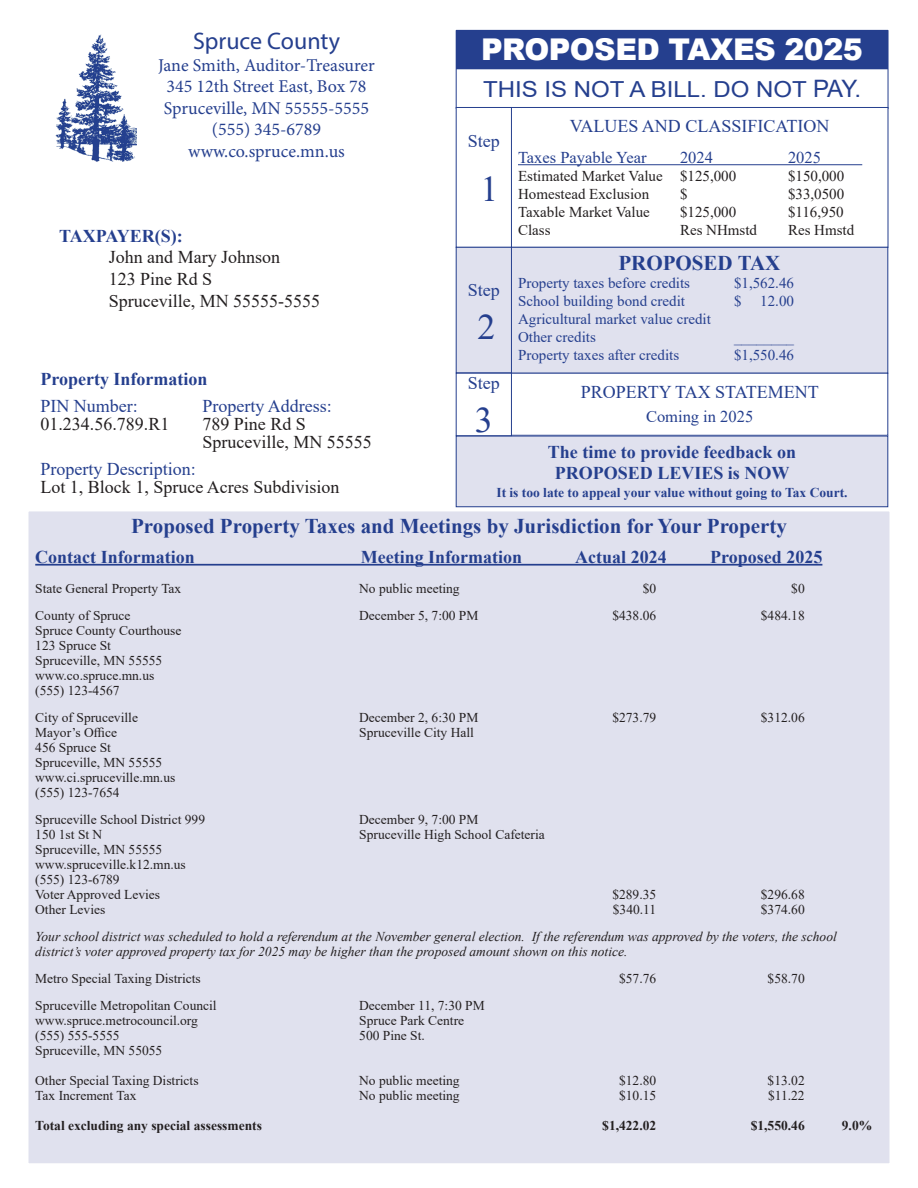
<style>
.page{position:relative;width:918px;height:1188px;background:#fff}
.page>*{position:absolute;margin:0;border:0;box-sizing:border-box;transform-origin:0 0}
.t1{font:36px "Times New Roman";color:#253f8e}
.t2{font:900 30px "Arial";letter-spacing:-.02em;color:#fff}
.t3{font:24px "Myriad Pro";color:#253f8e}
.t4{font:22.05px "Arial";color:#253f8e;scale:1.09 1}
.t5{font:700 21px "Times New Roman";color:#253f8e}
.t6{font:700 18px/21px "Times New Roman";color:#253f8e;text-align:center}
.t7{font:18px "Times New Roman";color:#231f20}
.t8{font:18px "Minion Pro";color:#253f8e}
.t9{font:18px "Times New Roman";color:#253f8e}
.t10{font:16.5px "Times New Roman";color:#253f8e}
.t11{font:15px "Times New Roman";color:#253f8e}
.t12{font:15px "Times New Roman";color:#231f20}
.t13{font:13.5px "Times New Roman";color:#231f20}
.t14{font:italic 13.5px/15px "Times New Roman";color:#231f20}
.t15{font:700 13.5px "Times New Roman";color:#231f20}
.t16{font:700 13.5px "Times New Roman";color:#253f8e}
.s1{font-size:24px}
</style>
<div class="page">
<div style="left:456px;top:436px;width:432px;height:71px;background:#e0e1ee"></div>
<div style="left:456px;top:436px;width:432px;height:71px;border:1px solid #253f8e"></div>
<img style="left:56px;top:34px;width:80px;height:128px">
<div style="left:458px;top:32px;width:428px;height:36px;background:#253f8e"></div>
<div style="left:456px;top:30px;width:432px;height:39px;border:3px solid #253f8e"></div>
<div style="left:28px;top:511px;width:862px;height:653px;background:#e0e1ee"></div>
<hr style="left:35px;top:564px;width:787px;height:2px;background:#253f8e">
<hr style="left:518px;top:164px;width:344px;height:1px;background:#253f8e">
<div style="left:511px;top:107px;width:377px;height:141px;border:1px solid #253f8e"></div>
<div style="left:511px;top:247px;width:377px;height:126px;background:#e0e1ee"></div>
<div style="left:511px;top:247px;width:377px;height:126px;border:1px solid #253f8e"></div>
<div style="left:511px;top:373px;width:377px;height:62px;border:1px solid #253f8e"></div>
<div style="left:456px;top:107px;width:56px;height:141px;border:1px solid #253f8e"></div>
<div style="left:456px;top:247px;width:55px;height:126px;background:#e0e1ee"></div>
<div style="left:456px;top:247px;width:56px;height:126px;border:1px solid #253f8e"></div>
<div style="left:456px;top:373px;width:56px;height:63px;border:1px solid #253f8e"></div>
<p class="t3" style="left:193px;top:26px;width:149px">Spruce County</p>
<p class="t8" style="left:158px;top:53px;width:218px">Jane Smith, Auditor-Treasurer</p>
<p class="t8" style="left:167px;top:74px;width:202px">345 12th Street East, Box 78</p>
<p class="t8" style="left:164px;top:96px;width:207px">Spruceville, MN 55555-5555</p>
<p class="t8" style="left:212px;top:118px;width:111px">(555) 345-6789</p>
<p class="t8" style="left:188px;top:139px;width:158px">www.co.spruce.mn.us</p>
<p class="t6" style="left:59px;top:225px;width:125px">TAXPAYER(S):</p>
<p class="t7" style="left:109px;top:245px;width:173px">John and Mary Johnson</p>
<p class="t7" style="left:109px;top:266px;width:105px">123 Pine Rd S</p>
<p class="t7" style="left:109px;top:288px;width:213px">Spruceville, MN 55555-5555</p>
<p class="t6" style="left:40px;top:368px;width:169px">Property Information</p>
<p class="t9" style="left:40px;top:394px;width:99px">PIN Number:</p>
<p class="t9" style="left:202px;top:394px;width:131px">Property Address:</p>
<p class="t7" style="left:40px;top:412px;width:131px">01.234.56.789.R1</p>
<p class="t7" style="left:202px;top:412px;width:105px">789 Pine Rd S</p>
<p class="t7" style="left:202px;top:430px;width:171px">Spruceville, MN 55555</p>
<p class="t9" style="left:40px;top:457px;width:157px">Property Description:</p>
<p class="t7" style="left:40px;top:475px;width:300px">Lot 1, Block 1, Spruce Acres Subdivision</p>
<p class="t2" style="left:481px;top:28px;width:383px">PROPOSED TAXES 2025</p>
<p class="t4" style="left:483px;top:74px;width:348px">THIS IS NOT A BILL. DO NOT <span class="s1">PAY.</span></p>
<p class="t9" style="left:468px;top:128px;width:34px">Step</p>
<p class="t1" style="left:480px;top:163px;width:19px">1</p>
<p class="t9" style="left:468px;top:277px;width:34px">Step</p>
<p class="t1" style="left:477px;top:302px;width:19px">2</p>
<p class="t9" style="left:468px;top:370px;width:34px">Step</p>
<p class="t1" style="left:475px;top:395px;width:19px">3</p>
<p class="t9" style="left:570px;top:114px;width:261px">VALUES AND CLASSIFICATION</p>
<p class="t10" style="left:518px;top:146px;width:130px">Taxes Payable Year</p>
<p class="t10" style="left:680px;top:146px;width:34px">2024</p>
<p class="t10" style="left:788px;top:146px;width:34px">2025</p>
<p class="t12" style="left:518px;top:165px;width:220px">Estimated Market Value $125,000</p>
<p class="t12" style="left:788px;top:165px;width:58px">$150,000</p>
<p class="t12" style="left:518px;top:183px;width:133px">Homestead Exclusion</p>
<p class="t12" style="left:680px;top:183px;width:9px">$</p>
<p class="t12" style="left:788px;top:183px;width:58px">$33,0500</p>
<p class="t12" style="left:518px;top:201px;width:133px">Taxable Market Value</p>
<p class="t12" style="left:680px;top:201px;width:58px">$125,000</p>
<p class="t12" style="left:788px;top:201px;width:57px">$116,950</p>
<p class="t12" style="left:518px;top:219px;width:34px">Class</p>
<p class="t12" style="left:680px;top:219px;width:79px">Res NHmstd</p>
<p class="t12" style="left:788px;top:219px;width:68px">Res Hmstd</p>
<p class="t5" style="left:618px;top:248px;width:163px">PROPOSED TAX</p>
<p class="t11" style="left:518px;top:272px;width:174px">Property taxes before credits</p>
<p class="t11" style="left:734px;top:272px;width:61px">$1,562.46</p>
<p class="t11" style="left:518px;top:290px;width:169px">School building bond credit</p>
<p class="t11" style="left:734px;top:290px;width:9px">$</p>
<p class="t11" style="left:760px;top:290px;width:35px">12.00</p>
<p class="t11" style="left:518px;top:308px;width:194px">Agricultural market value credit</p>
<p class="t11" style="left:518px;top:326px;width:79px">Other credits</p>
<p class="t11" style="left:734px;top:326px;width:61px">________</p>
<p class="t11" style="left:518px;top:344px;width:163px">Property taxes after credits</p>
<p class="t11" style="left:734px;top:344px;width:61px">$1,550.46</p>
<p class="t9" style="left:581px;top:380px;width:240px">PROPERTY TAX STATEMENT</p>
<p class="t10" style="left:646px;top:405px;width:109px">Coming in 2025</p>
<p class="t6" style="left:548px;top:441px;width:250px">The time to provide feedback on<br>PROPOSED LEVIES is NOW</p>
<p class="t16" style="left:496px;top:483px;width:353px">It is too late to appeal your value without going to Tax Court.</p>
<p class="t5" style="left:131px;top:511px;width:657px">Proposed Property Taxes and Meetings by Jurisdiction for Your Property</p>
<p class="t6" style="left:35px;top:546px;width:161px">Contact Information</p>
<p class="t6" style="left:361px;top:546px;width:163px">Meeting Information</p>
<p class="t6" style="left:575px;top:546px;width:93px">Actual 2024</p>
<p class="t6" style="left:710px;top:546px;width:114px">Proposed 2025</p>
<p class="t13" style="left:35px;top:579px;width:148px">State General Property Tax</p>
<p class="t13" style="left:359px;top:579px;width:102px">No public meeting</p>
<p class="t13" style="left:643px;top:579px;width:15px">$0</p>
<p class="t13" style="left:791px;top:579px;width:15px">$0</p>
<p class="t13" style="left:35px;top:606px;width:97px">County of Spruce</p>
<p class="t13" style="left:359px;top:606px;width:121px">December 5, 7:00 PM</p>
<p class="t13" style="left:612px;top:606px;width:45px">$438.06</p>
<p class="t13" style="left:761px;top:606px;width:45px">$484.18</p>
<p class="t13" style="left:35px;top:621px;width:148px">Spruce County Courthouse</p>
<p class="t13" style="left:35px;top:636px;width:77px">123 Spruce St</p>
<p class="t13" style="left:35px;top:651px;width:129px">Spruceville, MN 55555</p>
<p class="t13" style="left:35px;top:666px;width:121px">www.co.spruce.mn.us</p>
<p class="t13" style="left:35px;top:681px;width:86px">(555) 123-4567</p>
<p class="t13" style="left:35px;top:708px;width:104px">City of Spruceville</p>
<p class="t13" style="left:359px;top:708px;width:121px">December 2, 6:30 PM</p>
<p class="t13" style="left:612px;top:708px;width:45px">$273.79</p>
<p class="t13" style="left:761px;top:708px;width:45px">$312.06</p>
<p class="t13" style="left:35px;top:723px;width:84px">Mayor’s Office</p>
<p class="t13" style="left:359px;top:723px;width:116px">Spruceville City Hall</p>
<p class="t13" style="left:35px;top:738px;width:77px">456 Spruce St</p>
<p class="t13" style="left:35px;top:753px;width:129px">Spruceville, MN 55555</p>
<p class="t13" style="left:35px;top:768px;width:142px">www.ci.spruceville.mn.us</p>
<p class="t13" style="left:35px;top:783px;width:86px">(555) 123-7654</p>
<p class="t13" style="left:35px;top:810px;width:171px">Spruceville School District 999</p>
<p class="t13" style="left:359px;top:810px;width:121px">December 9, 7:00 PM</p>
<p class="t13" style="left:35px;top:825px;width:69px">150 1st St N</p>
<p class="t13" style="left:359px;top:825px;width:187px">Spruceville High School Cafeteria</p>
<p class="t13" style="left:35px;top:840px;width:129px">Spruceville, MN 55555</p>
<p class="t13" style="left:35px;top:855px;width:152px">www.spruceville.k12.mn.us</p>
<p class="t13" style="left:35px;top:870px;width:86px">(555) 123-6789</p>
<p class="t13" style="left:35px;top:885px;width:126px">Voter Approved Levies</p>
<p class="t13" style="left:612px;top:885px;width:45px">$289.35</p>
<p class="t13" style="left:761px;top:885px;width:45px">$296.68</p>
<p class="t13" style="left:35px;top:900px;width:72px">Other Levies</p>
<p class="t13" style="left:613px;top:900px;width:45px">$340.11</p>
<p class="t13" style="left:761px;top:900px;width:45px">$374.60</p>
<p class="t14" style="left:35px;top:928px;width:803px">Your school district was scheduled to hold a referendum at the November general election. If the referendum was approved by the voters, the school district’s voter approved property tax for 2025 may be higher than the proposed amount shown on this notice.</p>
<p class="t13" style="left:35px;top:969px;width:167px">Metro Special Taxing Districts</p>
<p class="t13" style="left:619px;top:969px;width:39px">$57.76</p>
<p class="t13" style="left:768px;top:969px;width:39px">$58.70</p>
<p class="t13" style="left:35px;top:996px;width:183px">Spruceville Metropolitan Council</p>
<p class="t13" style="left:359px;top:996px;width:127px">December 11, 7:30 PM</p>
<p class="t13" style="left:35px;top:1011px;width:164px">www.spruce.metrocouncil.org</p>
<p class="t13" style="left:359px;top:1011px;width:106px">Spruce Park Centre</p>
<p class="t13" style="left:35px;top:1026px;width:86px">(555) 555-5555</p>
<p class="t13" style="left:359px;top:1026px;width:67px">500 Pine St.</p>
<p class="t13" style="left:35px;top:1041px;width:129px">Spruceville, MN 55055</p>
<p class="t13" style="left:35px;top:1071px;width:165px">Other Special Taxing Districts</p>
<p class="t13" style="left:359px;top:1071px;width:102px">No public meeting</p>
<p class="t13" style="left:619px;top:1071px;width:39px">$12.80</p>
<p class="t13" style="left:768px;top:1071px;width:39px">$13.02</p>
<p class="t13" style="left:35px;top:1086px;width:103px">Tax Increment Tax</p>
<p class="t13" style="left:359px;top:1086px;width:102px">No public meeting</p>
<p class="t13" style="left:619px;top:1086px;width:39px">$10.15</p>
<p class="t13" style="left:768px;top:1086px;width:38px">$11.22</p>
<p class="t15" style="left:35px;top:1115px;width:228px">Total excluding any special assessments</p>
<p class="t15" style="left:602px;top:1115px;width:55px">$1,422.02</p>
<p class="t15" style="left:751px;top:1115px;width:55px">$1,550.46</p>
<p class="t15" style="left:842px;top:1115px;width:32px">9.0%</p>
</div>
